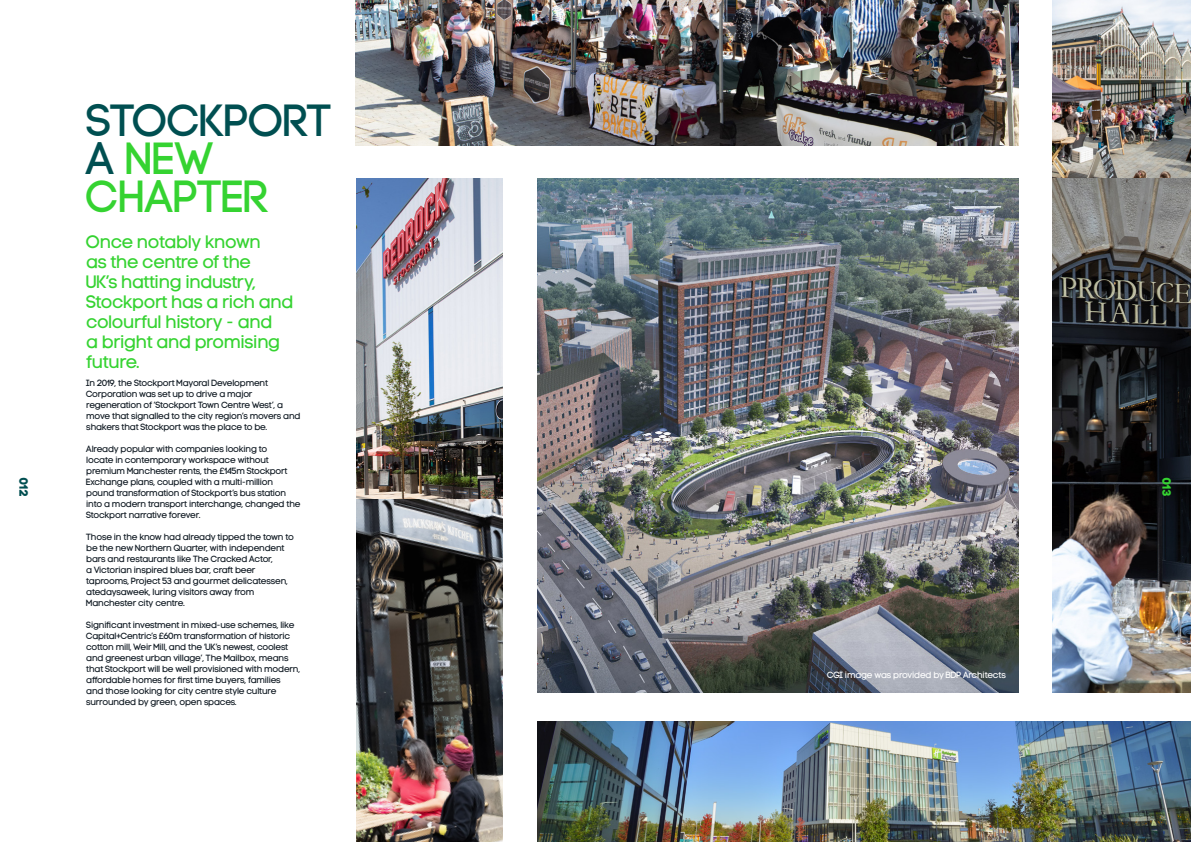
<style>
.page{position:relative;width:1191px;height:842px;background:#fff}
.page>*{position:absolute;margin:0;border:0;box-sizing:border-box;transform-origin:0 0}
.t1{font:45px/38px "Code Pro LC";color:#004f51}
.t2{font:18px/20px "Code Pro LC";letter-spacing:-.02em;color:#35d331}
.t3{font:12px "Code Pro Bold LC";color:#004f51}
.t4{font:12px "Code Pro Bold LC";color:#35d331}
.t5{font:9px/11px "Code Pro LC";letter-spacing:-.02em;color:#0e1821}
.t6{font:9px "Code Pro LC";letter-spacing:-.02em;color:#fff}
.s1{color:#35d331}
</style>
<div class="page">
<img style="left:537px;top:178px;width:481px;height:515px">
<img style="left:356px;top:0;width:662px;height:146px">
<img style="left:1052px;top:0;width:139px;height:693px">
<img style="left:357px;top:178px;width:146px;height:664px">
<img style="left:538px;top:722px;width:653px;height:120px">
<h1 class="t1" style="left:86px;top:102px;width:247px">STOCKPORT<br>A <span class="s1">NEW<br>CHAPTER</span></h1>
<h2 class="t2" style="left:86px;top:232px;width:209px">Once notably known<br>as the centre of the<br>UK’s hatting industry,<br>Stockport has a rich and colourful history - and<br>a bright and promising future.</h2>
<p class="t5" style="left:86px;top:377px;width:216px">In 2019, the Stockport Mayoral Development Corporation was set up to drive a major regeneration of ‘Stockport Town Centre West’, a move that signalled to the city region’s movers and shakers that Stockport was the place to be.</p>
<p class="t5" style="left:86px;top:443px;width:216px">Already popular with companies looking to<br>locate in contemporary workspace without premium Manchester rents, the £145m Stockport Exchange plans, coupled with a multi-million pound transformation of Stockport’s bus station into a modern transport interchange, changed the Stockport narrative forever.</p>
<p class="t5" style="left:86px;top:531px;width:209px">Those in the know had already tipped the town to be the new Northern Quarter, with independent bars and restaurants like The Cracked Actor,<br>a Victorian inspired blues bar, craft beer taprooms, Project 53 and gourmet delicatessen, atedaysaweek, luring visitors away from Manchester city centre.</p>
<p class="t5" style="left:86px;top:619px;width:215px">Significant investment in mixed-use schemes, like Capital+Centric’s £60m transformation of historic cotton mill, Weir Mill, and the ‘UK’s newest, coolest and greenest urban village’, The Mailbox, means that Stockport will be well provisioned with modern, affordable homes for first time buyers, families and those looking for city centre style culture surrounded by green, open spaces.</p>
<h3 class="t3" style="left:31px;top:478px;width:20px;rotate:90deg">012</h3>
<h3 class="t4" style="left:1174px;top:478px;width:20px;rotate:90deg">013</h3>
<p class="t6" style="left:827px;top:670px;width:180px">CGI image was provided by BDP Architects</p>
</div>
